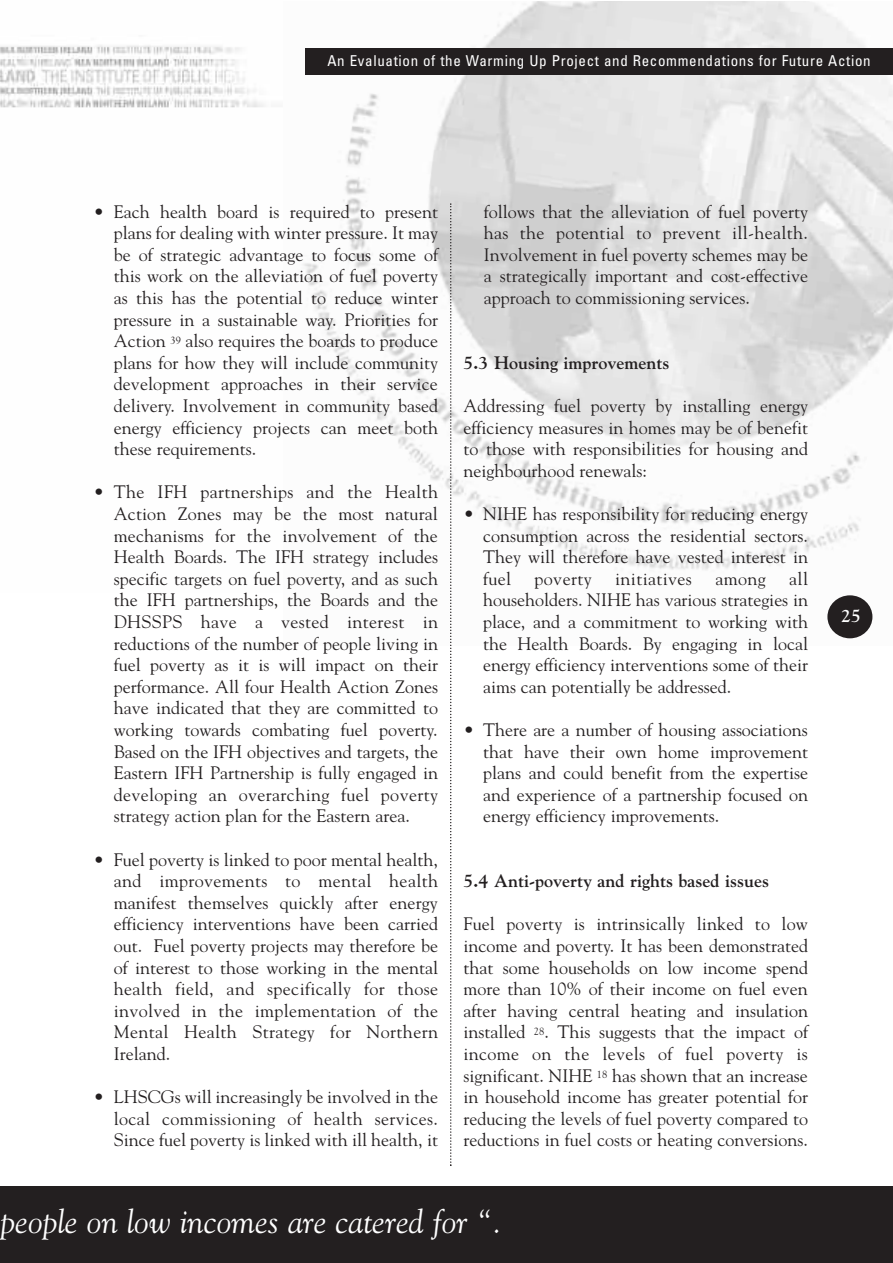
<style>
.page{position:relative;width:893px;height:1263px;background:#fff}
.page>*{position:absolute;margin:0;border:0;box-sizing:border-box;transform-origin:0 0}
.t1{font:italic 33px "Goudy";color:#fff}
.t2{font:18px/21.6px "Goudy";color:#231f20;text-align:justify}
.t3{font:700 18px "Goudy";color:#231f20}
.t4{font:18px "Goudy";letter-spacing:.02em;color:#231f20}
.t5{font:700 18px "Goudy";color:#fff}
.t6{font:condensed 15px "Univers";letter-spacing:.045em;color:#fff}
</style>
<div class="page">
<img style="left:0;top:45px;width:264px;height:63px">
<img style="left:303px;top:2px;width:590px;height:643px">
<div style="left:306px;top:49px;width:587px;height:26px;background:#231f20"></div>
<div style="left:827px;top:595px;width:45px;height:43px;background:#231f20;border-radius:50%"></div>
<svg style="left:450px;top:203px;width:1px;height:963px"></svg>
<div style="left:0;top:1186px;width:893px;height:77px;background:#231f20"></div>
<p class="t6" style="left:327px;top:55px;width:545px">An Evaluation of the Warming Up Project and Recommendations for Future Action</p>
<p class="t2" style="left:114px;top:200px;width:326px;text-indent:-20px">• Each health board is required to present plans for dealing with winter pressure. It may be of strategic advantage to focus some of this work on the alleviation of fuel poverty as this has the potential to reduce winter pressure in a sustainable way. Priorities for Action <sup>39</sup> also requires the boards to produce plans for how they will include community development approaches in their service delivery. Involvement in community based energy efficiency projects can meet both these requirements.</p>
<p class="t2" style="left:114px;top:481px;width:326px;text-indent:-20px">• The IFH partnerships and the Health Action Zones may be the most natural mechanisms for the involvement of the Health Boards. The IFH strategy includes specific targets on fuel poverty, and as such the IFH partnerships, the Boards and the DHSSPS have a vested interest in reductions of the number of people living in fuel poverty as it is will impact on their performance. All four Health Action Zones have indicated that they are committed to working towards combating fuel poverty.<br>Based on the IFH objectives and targets, the Eastern IFH Partnership is fully engaged in developing an overarching fuel poverty strategy action plan for the Eastern area.</p>
<p class="t2" style="left:114px;top:848px;width:326px;text-indent:-20px">• Fuel poverty is linked to poor mental health, and improvements to mental health manifest themselves quickly after energy efficiency interventions have been carried out. Fuel poverty projects may therefore be of interest to those working in the mental health field, and specifically for those involved in the implementation of the Mental Health Strategy for Northern Ireland.</p>
<p class="t2" style="left:114px;top:1086px;width:326px;text-indent:-20px">• LHSCGs will increasingly be involved in the local commissioning of health services.<br>Since fuel poverty is linked with ill health, it</p>
<p class="t2" style="left:484px;top:200px;width:326px">follows that the alleviation of fuel poverty has the potential to prevent ill-health.<br>Involvement in fuel poverty schemes may be a strategically important and cost-effective approach to commissioning services.</p>
<p class="t3" style="left:463px;top:352px;width:208px">5.3 Housing improvements</p>
<p class="t2" style="left:463px;top:395px;width:346px">Addressing fuel poverty by installing energy efficiency measures in homes may be of benefit to those with responsibilities for housing and neighbourhood renewals:</p>
<p class="t2" style="left:483px;top:503px;width:327px;text-indent:-20px">• NIHE has responsibility for reducing energy consumption across the residential sectors.<br>They will therefore have vested interest in fuel</p>
<p class="t2" style="left:483px;top:568px;width:327px;text-indent:306px">all householders. NIHE has various strategies in place, and a commitment to working with the Health Boards. By engaging in local energy efficiency interventions some of their aims can potentially be addressed.</p>
<p class="t2" style="left:483px;top:719px;width:326px;text-indent:-20px">• There are a number of housing associations that have their own home improvement plans and could benefit from the expertise and experience of a partnership focused on energy efficiency improvements.</p>
<p class="t4" style="left:535px;top:568px;width:59px">poverty</p>
<p class="t4" style="left:615px;top:568px;width:78px">initiatives</p>
<p class="t2" style="left:715px;top:568px;width:52px">among</p>
<p class="t3" style="left:463px;top:870px;width:307px">5.4 Anti-poverty and rights based issues</p>
<p class="t2" style="left:463px;top:913px;width:346px">Fuel poverty is intrinsically linked to low income and poverty. It has been demonstrated that some households on low income spend more than 10% of their income on fuel even after having central heating and insulation installed <sup>28</sup>. This suggests that the impact of income on the levels of fuel poverty is significant. NIHE <sup>18</sup> has shown that an increase in household income has greater potential for reducing the levels of fuel poverty compared to reductions in fuel costs or heating conversions.</p>
<h1 class="t1" style="left:1px;top:1202px;width:503px">people on low incomes are catered for “.</h1>
<p class="t5" style="left:841px;top:605px;width:22px">25</p>
</div>
